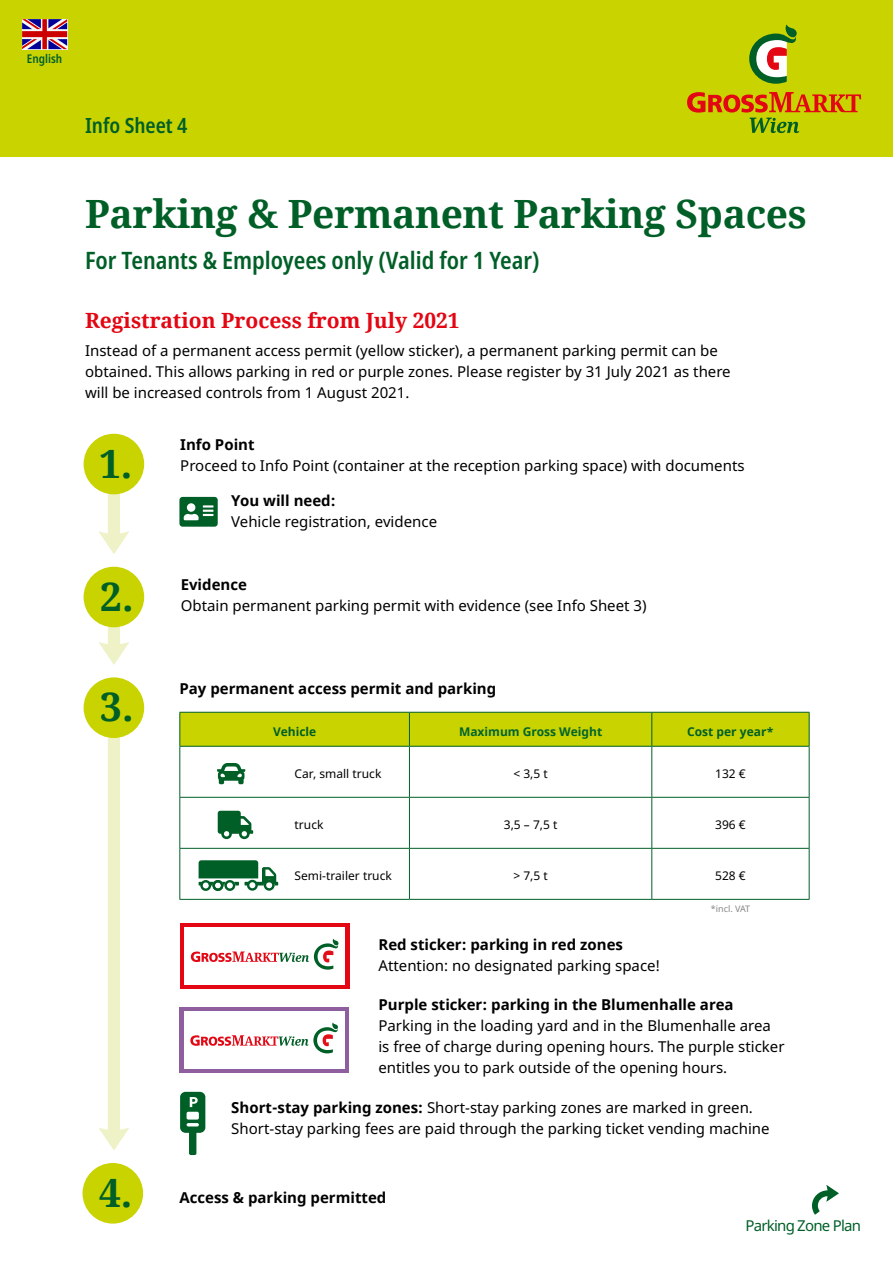
<style>
.page{position:relative;width:893px;height:1263px;background:#fff}
.page>*{position:absolute;margin:0;border:0;box-sizing:border-box;transform-origin:0 0}
.t1{font:700 39px "Noto Serif";letter-spacing:-.01em;color:#005f27}
.t2{font:600 condensed 24px "Noto Sans";color:#005f27}
.t3{font:700 21px "Noto Serif";color:#e30613}
.t4{font:600 condensed 21px "Noto Sans";color:#005f27}
.t5{font:15px/21px "Noto Sans";color:#000}
.t6{font:700 15px "Noto Sans";color:#000}
.t7{font:15px "Noto Sans";letter-spacing:-.05em;color:#005f27}
.t8{font:12px "Noto Sans";color:#000}
.t9{font:700 12px "Noto Sans";color:#005f27}
.t10{font:700 12px "Noto Sans";color:#00642d}
.t11{font:600 condensed 12px "Noto Sans";color:#005f27}
.t12{font:9px "Noto Sans";color:#878787}
.s1{font-weight:700}
</style>
<div class="page">
<div style="left:0;top:0;width:893px;height:156px;background:#c8d300"></div>
<svg style="left:687px;top:92px;width:174px;height:41px"></svg>
<svg style="left:749px;top:24px;width:48px;height:60px"></svg>
<svg style="left:99px;top:623px;width:30px;height:42px"></svg>
<svg style="left:99px;top:734px;width:30px;height:416px"></svg>
<div style="left:84px;top:567px;width:60px;height:60px;background:#c8d300;border-radius:50%"></div>
<svg style="left:179px;top:497px;width:39px;height:30px"></svg>
<svg style="left:99px;top:490px;width:30px;height:64px"></svg>
<div style="left:84px;top:434px;width:60px;height:60px;background:#c8d300;border-radius:50%"></div>
<div style="left:84px;top:677px;width:60px;height:61px;background:#c8d300;border-radius:50%"></div>
<div style="left:180px;top:713px;width:629px;height:33px;background:#c8d300"></div>
<hr style="left:179px;top:712px;width:230px;height:1px;background:#005f27">
<hr style="left:179px;top:713px;width:1px;height:33px;background:#005f27">
<hr style="left:409px;top:712px;width:243px;height:1px;background:#005f27">
<hr style="left:409px;top:713px;width:1px;height:33px;background:#005f27">
<hr style="left:652px;top:712px;width:157px;height:1px;background:#005f27">
<hr style="left:651px;top:713px;width:1px;height:33px;background:#005f27">
<hr style="left:809px;top:713px;width:1px;height:33px;background:#005f27">
<hr style="left:179px;top:746px;width:230px;height:1px;background:#005f27">
<hr style="left:179px;top:747px;width:1px;height:50px;background:#005f27">
<hr style="left:409px;top:746px;width:243px;height:1px;background:#005f27">
<hr style="left:409px;top:747px;width:1px;height:50px;background:#005f27">
<hr style="left:652px;top:746px;width:157px;height:1px;background:#005f27">
<hr style="left:651px;top:747px;width:1px;height:50px;background:#005f27">
<hr style="left:809px;top:747px;width:1px;height:50px;background:#005f27">
<hr style="left:179px;top:797px;width:230px;height:1px;background:#005f27">
<hr style="left:179px;top:798px;width:1px;height:50px;background:#005f27">
<hr style="left:409px;top:797px;width:243px;height:1px;background:#005f27">
<hr style="left:409px;top:798px;width:1px;height:50px;background:#005f27">
<hr style="left:652px;top:797px;width:157px;height:1px;background:#005f27">
<hr style="left:651px;top:798px;width:1px;height:50px;background:#005f27">
<hr style="left:809px;top:798px;width:1px;height:50px;background:#005f27">
<hr style="left:179px;top:848px;width:230px;height:1px;background:#005f27">
<hr style="left:179px;top:849px;width:1px;height:50px;background:#005f27">
<hr style="left:409px;top:848px;width:243px;height:1px;background:#005f27">
<hr style="left:409px;top:849px;width:1px;height:50px;background:#005f27">
<hr style="left:652px;top:848px;width:157px;height:1px;background:#005f27">
<hr style="left:651px;top:849px;width:1px;height:50px;background:#005f27">
<hr style="left:809px;top:849px;width:1px;height:50px;background:#005f27">
<hr style="left:179px;top:899px;width:230px;height:1px;background:#005f27">
<hr style="left:409px;top:899px;width:243px;height:1px;background:#005f27">
<hr style="left:652px;top:899px;width:157px;height:1px;background:#005f27">
<svg style="left:217px;top:763px;width:28px;height:21px"></svg>
<svg style="left:218px;top:811px;width:35px;height:28px"></svg>
<svg style="left:199px;top:860px;width:79px;height:31px"></svg>
<div style="left:83px;top:1163px;width:60px;height:60px;background:#c8d300;border-radius:50%"></div>
<div style="left:180px;top:923px;width:170px;height:65px;background:#e30613"></div>
<div style="left:185px;top:927px;width:160px;height:57px;background:#fff"></div>
<svg style="left:191px;top:938px;width:148px;height:32px"></svg>
<div style="left:180px;top:1007px;width:169px;height:65px;background:#8e5e9f"></div>
<div style="left:184px;top:1011px;width:161px;height:57px;background:#fff"></div>
<svg style="left:190px;top:1022px;width:148px;height:32px"></svg>
<svg style="left:812px;top:1185px;width:27px;height:30px"></svg>
<svg style="left:180px;top:1092px;width:25px;height:63px"></svg>
<svg style="left:22px;top:19px;width:45px;height:30px"></svg>
<p class="t11" style="left:27px;top:50px;width:37px">English</p>
<h3 class="t4" style="left:85px;top:111px;width:104px">Info Sheet 4</h3>
<h1 class="t1" style="left:85px;top:186px;width:723px">Parking &amp; Permanent Parking Spaces</h1>
<h2 class="t2" style="left:85px;top:243px;width:456px">For Tenants &amp; Employees only (Valid for 1 Year)</h2>
<h3 class="t3" style="left:85px;top:305px;width:376px">Registration Process from July 2021</h3>
<p class="t5" style="left:85px;top:340px;width:647px">Instead of a permanent access permit (yellow sticker), a permanent parking permit can be obtained. This allows parking in red or purple zones. Please register by 31 July 2021 as there will be increased controls from 1 August 2021.</p>
<p class="t6" style="left:180px;top:434px;width:76px">Info Point</p>
<p class="t5" style="left:180px;top:456px;width:566px">Proceed to Info Point (container at the reception parking space) with documents</p>
<h1 class="t1" style="left:99px;top:436px;width:35px">1.</h1>
<h1 class="t1" style="left:100px;top:569px;width:35px">2.</h1>
<p class="t6" style="left:231px;top:490px;width:106px">You will need:</p>
<p class="t5" style="left:231px;top:511px;width:207px">Vehicle registration, evidence</p>
<p class="t6" style="left:181px;top:574px;width:68px">Evidence</p>
<p class="t5" style="left:181px;top:596px;width:467px">Obtain permanent parking permit with evidence (see Info Sheet 3)</p>
<h1 class="t1" style="left:100px;top:680px;width:35px">3.</h1>
<h1 class="t1" style="left:99px;top:1165px;width:35px">4.</h1>
<p class="t6" style="left:179px;top:678px;width:318px">Pay permanent access permit and parking</p>
<p class="t9" style="left:273px;top:723px;width:45px">Vehicle</p>
<p class="t10" style="left:459px;top:723px;width:145px">Maximum Gross Weight</p>
<p class="t9" style="left:687px;top:723px;width:88px">Cost per year*</p>
<p class="t8" style="left:295px;top:765px;width:88px">Car, small truck</p>
<p class="t8" style="left:513px;top:765px;width:36px">&lt; 3,5 t</p>
<p class="t8" style="left:715px;top:765px;width:32px">132 €</p>
<p class="t8" style="left:295px;top:816px;width:30px">truck</p>
<p class="t8" style="left:504px;top:816px;width:55px">3,5 – 7,5 t</p>
<p class="t8" style="left:715px;top:816px;width:32px">396 €</p>
<p class="t8" style="left:295px;top:867px;width:99px">Semi-trailer truck</p>
<p class="t8" style="left:513px;top:867px;width:36px">&gt; 7,5 t</p>
<p class="t8" style="left:715px;top:867px;width:32px">528 €</p>
<p class="t12" style="left:711px;top:902px;width:41px">*incl. VAT</p>
<p class="t6" style="left:378px;top:934px;width:246px">Red sticker: parking in red zones</p>
<p class="t5" style="left:378px;top:955px;width:283px">Attention: no designated parking space!</p>
<p class="t6" style="left:378px;top:994px;width:357px">Purple sticker: parking in the Blumenhalle area</p>
<p class="t5" style="left:378px;top:1016px;width:408px">Parking in the loading yard and in the Blumenhalle area is free of charge during opening hours. The purple sticker entitles you to park outside of the opening hours.</p>
<p class="t5" style="left:231px;top:1098px;width:540px"><span class="s1">Short-stay parking zones:</span> Short-stay parking zones are marked in green.<br>Short-stay parking fees are paid through the parking ticket vending machine</p>
<p class="t6" style="left:179px;top:1187px;width:208px">Access &amp; parking permitted</p>
<p class="t7" style="left:745px;top:1215px;width:117px">Parking Zone Plan</p>
</div>
